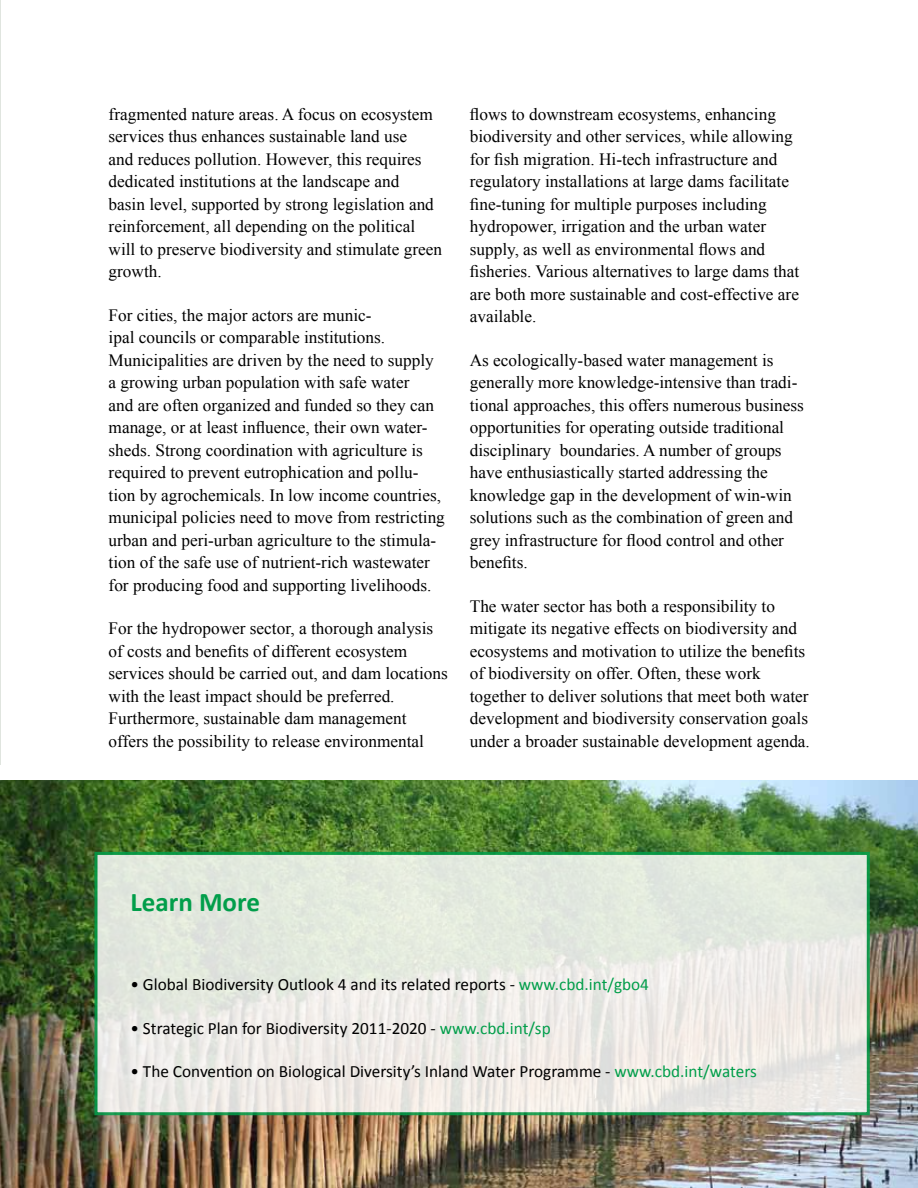
<style>
.page{position:relative;width:918px;height:1188px;background:#fff}
.page>*{position:absolute;margin:0;border:0;box-sizing:border-box;transform-origin:0 0}
.t1{font:700 27px "Calibri";color:#019e4a}
.t2{font:17.25px/22.5px "Times New Roman";color:#000}
.t3{font:17.25px "Calibri";color:#000}
.s1{color:#019e4a}
</style>
<div class="page">
<hr style="left:0;top:0;width:1px;height:765px;background:#e0e5df">
<img style="left:0;top:780px;width:918px;height:408px">
<svg style="left:94px;top:852px;width:776px;height:263px;background:#e2e7de"></svg>
<p class="t2" style="left:109px;top:103px;width:335px">fragmented nature areas. A focus on ecosystem services thus enhances sustainable land use<br>and reduces pollution. However, this requires dedicated institutions at the landscape and<br>basin level, supported by strong legislation and reinforcement, all depending on the political will to preserve biodiversity and stimulate green growth.</p>
<p class="t2" style="left:109px;top:304px;width:338px">For cities, the major actors are munic-<br>ipal councils or comparable institutions.<br>Municipalities are driven by the need to supply a growing urban population with safe water<br>and are often organized and funded so they can manage, or at least influence, their own water&shy;sheds. Strong coordination with agriculture is required to prevent eutrophication and pollu&shy;tion by agrochemicals. In low income countries, municipal policies need to move from restricting urban and peri-urban agriculture to the stimula&shy;tion of the safe use of nutrient-rich wastewater for producing food and supporting livelihoods.</p>
<p class="t2" style="left:109px;top:617px;width:341px">For the hydropower sector, a thorough analysis of costs and benefits of different ecosystem services should be carried out, and dam locations with the least impact should be preferred.<br>Furthermore, sustainable dam management offers the possibility to release environmental</p>
<p class="t2" style="left:470px;top:103px;width:331px">flows to downstream ecosystems, enhancing biodiversity and other services, while allowing for fish migration. Hi-tech infrastructure and regulatory installations at large dams facilitate fine-tuning for multiple purposes including hydropower, irrigation and the urban water supply, as well as environmental flows and fisheries. Various alternatives to large dams that are both more sustainable and cost-effective are available.</p>
<p class="t2" style="left:470px;top:348px;width:336px">As ecologically-based water management is generally more knowledge-intensive than tradi&shy;tional approaches, this offers numerous business opportunities for operating outside traditional disciplinary boundaries. A number of groups have enthusiastically started addressing the knowledge gap in the development of win-win solutions such as the combination of green and grey infrastructure for flood control and other benefits.</p>
<p class="t2" style="left:470px;top:594px;width:342px">The water sector has both a responsibility to mitigate its negative effects on biodiversity and ecosystems and motivation to utilize the benefits of biodiversity on offer. Often, these work together to deliver solutions that meet both water development and biodiversity conservation goals under a broader sustainable development agenda.</p>
<h1 class="t1" style="left:130px;top:885px;width:131px">Learn More</h1>
<p class="t3" style="left:130px;top:974px;width:520px">• Global Biodiversity Outlook 4 and its related reports - <span class="s1">www.cbd.int/gbo4</span></p>
<p class="t3" style="left:130px;top:1017px;width:422px">• Strategic Plan for Biodiversity 2011-2020 - <span class="s1">www.cbd.int/sp</span></p>
<p class="t3" style="left:130px;top:1061px;width:628px">• The Convention on Biological Diversity’s Inland Water Programme - <span class="s1">www.cbd.int/waters</span></p>
</div>
